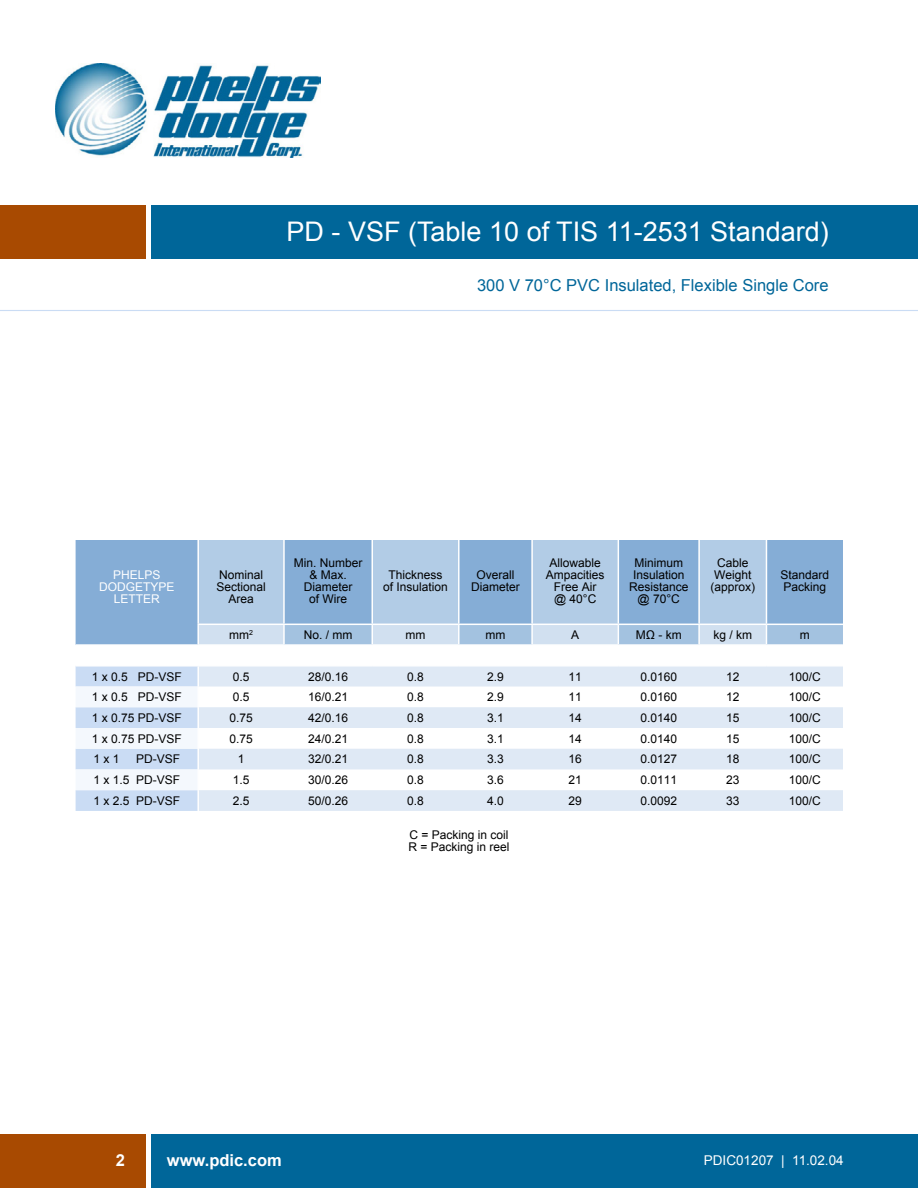
<style>
.page{position:relative;width:918px;height:1188px;background:#fff}
.page>*{position:absolute;margin:0;border:0;box-sizing:border-box;transform-origin:0 0}
.t1{font:27px "Arial";color:#fff}
.t2{font:16.5px "Arial";color:#069}
.t3{font:700 16.5px "Arial";color:#fff}
.t4{font:13.5px "Arial";color:#fff}
.Tabla{font:12px/12px "Arial";color:#000;text-align:center}
.Tabla-2{font:12px "Arial";color:#fff}
</style>
<div class="page">
<div style="left:151px;top:1134px;width:767px;height:54px;background:#069"></div>
<div style="left:151px;top:205px;width:767px;height:54px;background:#069"></div>
<div style="left:0;top:205px;width:146px;height:54px;background:#a84a01"></div>
<div style="left:0;top:1134px;width:146px;height:54px;background:#a84a01"></div>
<img style="left:56px;top:63px;width:264px;height:95px">
<hr style="left:0;top:310px;width:918px;height:1px;background:#cadcf4">
<div style="left:76px;top:540px;width:767px;height:104px;background:#85add6"></div>
<svg style="left:199px;top:540px;width:567px;height:84px;background:#9fbfdf"></svg>
<svg style="left:199px;top:667px;width:644px;height:144px;fill:#dfe9f5"></svg>
<svg style="left:76px;top:667px;width:121px;height:144px"></svg>
<hr style="left:197px;top:540px;width:2px;height:84px;background:#fff">
<hr style="left:283px;top:540px;width:2px;height:84px;background:#fff">
<hr style="left:372px;top:540px;width:1px;height:84px;background:#fff">
<hr style="left:458px;top:540px;width:2px;height:84px;background:#fff">
<hr style="left:531px;top:540px;width:2px;height:84px;background:#fff">
<hr style="left:618px;top:540px;width:1px;height:84px;background:#fff">
<hr style="left:698px;top:540px;width:2px;height:84px;background:#fff">
<hr style="left:766px;top:540px;width:1px;height:84px;background:#fff">
<svg style="left:197px;top:624px;width:646px;height:20px;background:#bed4e9"></svg>
<h1 class="t1" style="left:287px;top:216px;width:544px">PD - VSF (Table 10 of TIS 11-2531 Standard)</h1>
<h2 class="t2" style="left:477px;top:276px;width:353px">300 V 70°C PVC Insulated, Flexible Single Core</h2>
<p class="Tabla-2" style="left:113px;top:568px;width:49px">PHELPS</p>
<p class="Tabla-2" style="left:99px;top:580px;width:77px">DODGETYPE</p>
<p class="Tabla-2" style="left:114px;top:592px;width:48px">LETTER</p>
<p class="Tabla" style="left:219px;top:569px;width:46px">Nominal</p>
<p class="Tabla" style="left:216px;top:581px;width:51px">Sectional<br>Area</p>
<p class="Tabla" style="left:294px;top:557px;width:70px">Min. Number</p>
<p class="Tabla" style="left:309px;top:569px;width:39px">&amp; Max.</p>
<p class="Tabla" style="left:304px;top:581px;width:50px">Diameter of Wire</p>
<p class="Tabla" style="left:389px;top:569px;width:56px">Thickness</p>
<p class="Tabla" style="left:383px;top:581px;width:66px">of Insulation</p>
<p class="Tabla" style="left:476px;top:569px;width:40px">Overall</p>
<p class="Tabla" style="left:471px;top:581px;width:50px">Diameter</p>
<p class="Tabla" style="left:546px;top:557px;width:60px">Allowable<br>Ampacities<br>Free Air</p>
<p class="Tabla" style="left:554px;top:593px;width:44px">@ 40°C</p>
<p class="Tabla" style="left:629px;top:557px;width:61px">Minimum<br>Insulation<br>Resistance</p>
<p class="Tabla" style="left:638px;top:593px;width:44px">@ 70°C</p>
<p class="Tabla" style="left:717px;top:557px;width:33px">Cable</p>
<p class="Tabla" style="left:714px;top:569px;width:39px">Weight</p>
<p class="Tabla" style="left:710px;top:581px;width:46px">(approx)</p>
<p class="Tabla" style="left:780px;top:569px;width:50px;text-align:left">Standard<br>Packing</p>
<p class="Tabla" style="left:229px;top:629px;width:25px">mm<sup>2</sup></p>
<p class="Tabla" style="left:304px;top:629px;width:50px">No. / mm</p>
<p class="Tabla" style="left:406px;top:629px;width:21px">mm</p>
<p class="Tabla" style="left:485px;top:629px;width:21px">mm</p>
<p class="Tabla" style="left:571px;top:629px;width:10px">A</p>
<p class="Tabla" style="left:636px;top:629px;width:47px">MΩ - km</p>
<p class="Tabla" style="left:713px;top:629px;width:40px">kg / km</p>
<p class="Tabla" style="left:800px;top:629px;width:11px">m</p>
<p class="Tabla" style="left:92px;top:670px;width:92px">1 x 0.5 PD-VSF</p>
<p class="Tabla" style="left:233px;top:670px;width:18px">0.5</p>
<p class="Tabla" style="left:308px;top:670px;width:42px">28/0.16</p>
<p class="Tabla" style="left:407px;top:670px;width:18px">0.8</p>
<p class="Tabla" style="left:487px;top:670px;width:18px">2.9</p>
<p class="Tabla" style="left:569px;top:670px;width:15px">11</p>
<p class="Tabla" style="left:640px;top:670px;width:38px">0.0160</p>
<p class="Tabla" style="left:726px;top:670px;width:15px">12</p>
<p class="Tabla" style="left:789px;top:670px;width:34px">100/C</p>
<p class="Tabla" style="left:92px;top:691px;width:92px">1 x 0.5 PD-VSF</p>
<p class="Tabla" style="left:233px;top:691px;width:18px">0.5</p>
<p class="Tabla" style="left:308px;top:691px;width:42px">16/0.21</p>
<p class="Tabla" style="left:407px;top:691px;width:18px">0.8</p>
<p class="Tabla" style="left:487px;top:691px;width:18px">2.9</p>
<p class="Tabla" style="left:569px;top:691px;width:15px">11</p>
<p class="Tabla" style="left:640px;top:691px;width:38px">0.0160</p>
<p class="Tabla" style="left:726px;top:691px;width:15px">12</p>
<p class="Tabla" style="left:789px;top:691px;width:34px">100/C</p>
<p class="Tabla" style="left:92px;top:712px;width:92px">1 x 0.75 PD-VSF</p>
<p class="Tabla" style="left:229px;top:712px;width:25px">0.75</p>
<p class="Tabla" style="left:308px;top:712px;width:42px">42/0.16</p>
<p class="Tabla" style="left:407px;top:712px;width:18px">0.8</p>
<p class="Tabla" style="left:487px;top:712px;width:18px">3.1</p>
<p class="Tabla" style="left:569px;top:712px;width:15px">14</p>
<p class="Tabla" style="left:640px;top:712px;width:38px">0.0140</p>
<p class="Tabla" style="left:726px;top:712px;width:15px">15</p>
<p class="Tabla" style="left:789px;top:712px;width:34px">100/C</p>
<p class="Tabla" style="left:92px;top:733px;width:92px">1 x 0.75 PD-VSF</p>
<p class="Tabla" style="left:229px;top:733px;width:25px">0.75</p>
<p class="Tabla" style="left:308px;top:733px;width:42px">24/0.21</p>
<p class="Tabla" style="left:407px;top:733px;width:18px">0.8</p>
<p class="Tabla" style="left:487px;top:733px;width:18px">3.1</p>
<p class="Tabla" style="left:569px;top:733px;width:15px">14</p>
<p class="Tabla" style="left:640px;top:733px;width:38px">0.0140</p>
<p class="Tabla" style="left:726px;top:733px;width:15px">15</p>
<p class="Tabla" style="left:789px;top:733px;width:34px">100/C</p>
<p class="Tabla" style="left:94px;top:753px;width:28px">1 x 1</p>
<p class="Tabla" style="left:136px;top:753px;width:46px">PD-VSF</p>
<p class="Tabla" style="left:238px;top:753px;width:8px">1</p>
<p class="Tabla" style="left:308px;top:753px;width:42px">32/0.21</p>
<p class="Tabla" style="left:407px;top:753px;width:18px">0.8</p>
<p class="Tabla" style="left:487px;top:753px;width:18px">3.3</p>
<p class="Tabla" style="left:569px;top:753px;width:15px">16</p>
<p class="Tabla" style="left:640px;top:753px;width:38px">0.0127</p>
<p class="Tabla" style="left:726px;top:753px;width:15px">18</p>
<p class="Tabla" style="left:789px;top:753px;width:34px">100/C</p>
<p class="Tabla" style="left:94px;top:774px;width:88px">1 x 1.5 PD-VSF</p>
<p class="Tabla" style="left:233px;top:774px;width:18px">1.5</p>
<p class="Tabla" style="left:308px;top:774px;width:42px">30/0.26</p>
<p class="Tabla" style="left:407px;top:774px;width:18px">0.8</p>
<p class="Tabla" style="left:487px;top:774px;width:18px">3.6</p>
<p class="Tabla" style="left:569px;top:774px;width:15px">21</p>
<p class="Tabla" style="left:640px;top:774px;width:38px">0.0111</p>
<p class="Tabla" style="left:726px;top:774px;width:15px">23</p>
<p class="Tabla" style="left:789px;top:774px;width:34px">100/C</p>
<p class="Tabla" style="left:94px;top:795px;width:88px">1 x 2.5 PD-VSF</p>
<p class="Tabla" style="left:233px;top:795px;width:18px">2.5</p>
<p class="Tabla" style="left:308px;top:795px;width:42px">50/0.26</p>
<p class="Tabla" style="left:407px;top:795px;width:18px">0.8</p>
<p class="Tabla" style="left:487px;top:795px;width:18px">4.0</p>
<p class="Tabla" style="left:569px;top:795px;width:15px">29</p>
<p class="Tabla" style="left:640px;top:795px;width:38px">0.0092</p>
<p class="Tabla" style="left:726px;top:795px;width:15px">33</p>
<p class="Tabla" style="left:789px;top:795px;width:34px">100/C</p>
<p class="Tabla" style="left:409px;top:829px;width:101px">C = Packing in coil</p>
<p class="Tabla" style="left:408px;top:841px;width:103px">R = Packing in reel</p>
<p class="t3" style="left:116px;top:1151px;width:11px">2</p>
<h2 class="t3" style="left:167px;top:1151px;width:116px">www.pdic.com</h2>
<p class="t4" style="left:704px;top:1152px;width:141px">PDIC01207 | 11.02.04</p>
</div>
